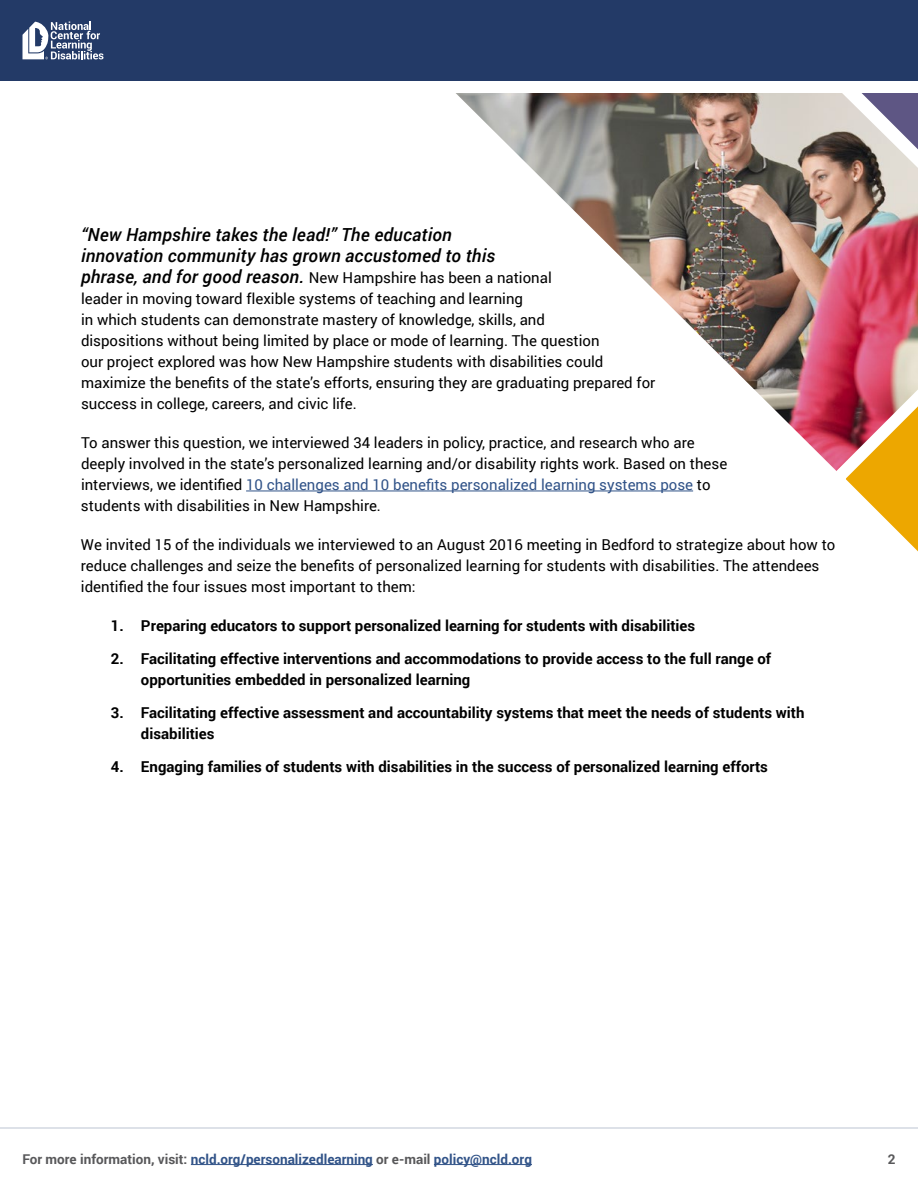
<style>
.page{position:relative;width:918px;height:1188px;background:#fff}
.page>*{position:absolute;margin:0;border:0;box-sizing:border-box;transform-origin:0 0}
.t1{font:italic 500 18px/21px "Roboto";letter-spacing:.01em;color:#000}
.t2{font:15px/21px "Roboto";color:#000}
.t3{font:700 15px/21px "Roboto";color:#000}
.t4{font:700 13.5px "Roboto";color:#315388}
.t5{font:700 13.5px "Roboto";color:#58585a}
.s1{font-weight:500;font-style:italic;font-size:18px}
.s2{color:#315388}
.s3{color:#58585a}
</style>
<div class="page">
<div style="left:0;top:0;width:918px;height:81px;background:#233a67"></div>
<svg style="left:22px;top:22px;width:81px;height:37px"></svg>
<hr style="left:191px;top:1164px;width:182px;height:1px;background:#315388">
<hr style="left:434px;top:1164px;width:98px;height:1px;background:#315388">
<hr style="left:0;top:1127px;width:918px;height:2px;background:#d3d8e1">
<hr style="left:246px;top:491px;width:447px;height:1px;background:#315388">
<img style="left:424px;top:93px;width:494px;height:399px">
<svg style="left:820px;top:333px;width:98px;height:219px"></svg>
<svg style="left:830px;top:93px;width:88px;height:115px;background:#aa9d9d"></svg>
<p class="t1" style="left:81px;top:223px;width:416px">“New Hampshire takes the lead!” The education innovation community has grown accustomed to this</p>
<p class="t2" style="left:81px;top:266px;width:576px"><span class="s1">phrase, and for good reason.</span> New Hampshire has been a national<br>leader in moving toward flexible systems of teaching and learning<br>in which students can demonstrate mastery of knowledge, skills, and<br>dispositions without being limited by place or mode of learning. The question<br>our project explored was how New Hampshire students with disabilities could maximize the benefits of the state’s efforts, ensuring they are graduating prepared for success in college, careers, and civic life.</p>
<p class="t2" style="left:81px;top:431px;width:648px">To answer this question, we interviewed 34 leaders in policy, practice, and research who are deeply involved in the state’s personalized learning and/or disability rights work. Based on these interviews, we identified <span class="s2">10 challenges and 10 benefits personalized learning systems pose</span> to students with disabilities in New Hampshire.</p>
<p class="t2" style="left:81px;top:533px;width:756px">We invited 15 of the individuals we interviewed to an August 2016 meeting in Bedford to strategize about how to reduce challenges and seize the benefits of personalized learning for students with disabilities. The attendees identified the four issues most important to them:</p>
<p class="t3" style="left:111px;top:614px;width:586px">1. Preparing educators to support personalized learning for students with disabilities</p>
<p class="t3" style="left:141px;top:647px;width:632px;text-indent:-30px">2. Facilitating effective interventions and accommodations to provide access to the full range of opportunities embedded in personalized learning</p>
<p class="t3" style="left:141px;top:701px;width:665px;text-indent:-30px">3. Facilitating effective assessment and accountability systems that meet the needs of students with disabilities</p>
<p class="t3" style="left:111px;top:755px;width:659px">4. Engaging families of students with disabilities in the success of personalized learning efforts</p>
<p class="t4" style="left:22px;top:1149px;width:511px"><span class="s3">For more information, visit:</span> ncld.org/personalizedlearning <span class="s3">or e-mail</span> policy@ncld.org</p>
<p class="t5" style="left:888px;top:1149px;width:9px">2</p>
</div>
